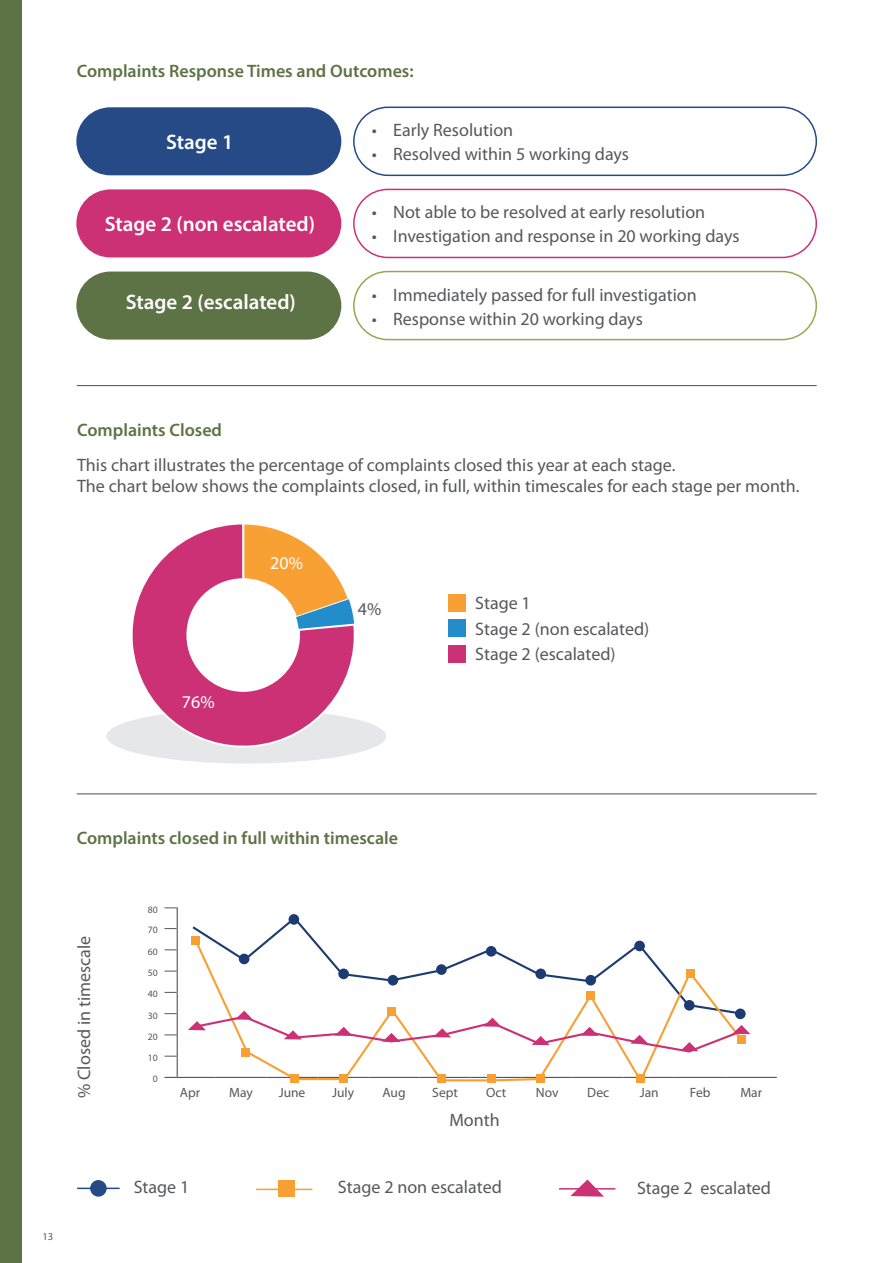
<style>
.page{position:relative;width:893px;height:1263px;background:#fff}
.page>*{position:absolute;margin:0;border:0;box-sizing:border-box;transform-origin:0 0}
.sub_title{font:600 21px "Myriad Pro";color:#fff}
.body_text{font:18px "Myriad Pro";color:#57585a}
.sub_title-2{font:600 18px "Myriad Pro";color:#5d7345}
.body_text-2{font:18px "Myriad Pro";color:#fff}
.t1{font:13.5px "Myriad Pro";color:#57585a}
.t2{font:10.5px "Myriad Pro";color:#57585a}
.t3{font:9.75px "Myriad Pro";color:#57585a}
</style>
<div class="page">
<div style="left:0;top:0;width:21px;height:1263px;background:#5d7345"></div>
<div style="left:76px;top:272px;width:265px;height:68px;background:#5d7345;border-radius:34px"></div>
<div style="left:76px;top:107px;width:265px;height:68px;background:#254a86;border-radius:34px"></div>
<div style="left:76px;top:189px;width:265px;height:68px;background:#cc3176;border-radius:34px"></div>
<div style="left:353px;top:107px;width:464px;height:69px;border:2px solid #254a86;border-radius:34px"></div>
<div style="left:353px;top:189px;width:464px;height:69px;border:2px solid #cc3176;border-radius:34px"></div>
<div style="left:353px;top:271px;width:464px;height:69px;border:2px solid #94a852;border-radius:34px"></div>
<hr style="left:77px;top:385px;width:740px;height:1px;background:#57585a">
<div style="left:449px;top:594px;width:17px;height:17px;background:#f9a035"></div>
<div style="left:449px;top:620px;width:17px;height:17px;background:#238cca"></div>
<div style="left:449px;top:645px;width:17px;height:17px;background:#cc3176"></div>
<div style="left:106px;top:709px;width:280px;height:54px;background:#e6e7e9;border-radius:50%"></div>
<svg style="left:124px;top:524px;width:235px;height:230px"></svg>
<hr style="left:77px;top:793px;width:740px;height:1px;background:#57585a">
<div style="left:90px;top:1180px;width:17px;height:17px;background:#254a86;border-radius:50%"></div>
<hr style="left:77px;top:1187px;width:43px;height:2px;background:#254a86">
<svg style="left:570px;top:1179px;width:34px;height:18px"></svg>
<hr style="left:559px;top:1188px;width:56px;height:1px;background:#cc3176">
<div style="left:278px;top:1180px;width:17px;height:17px;background:#f9a035"></div>
<hr style="left:256px;top:1188px;width:56px;height:2px;background:#f9a035">
<hr style="left:726px;top:1077px;width:51px;height:1px;background:#57585a">
<svg style="left:290px;top:1078px;width:247px;height:5px"></svg>
<div style="left:291px;top:1074px;width:8px;height:9px;background:#f9a035"></div>
<div style="left:339px;top:1074px;width:9px;height:9px;background:#f9a035"></div>
<div style="left:437px;top:1074px;width:9px;height:9px;background:#f9a035"></div>
<div style="left:487px;top:1074px;width:8px;height:9px;background:#f9a035"></div>
<div style="left:537px;top:1074px;width:8px;height:9px;background:#f9a035"></div>
<div style="left:636px;top:1074px;width:9px;height:9px;background:#f9a035"></div>
<svg style="left:164px;top:907px;width:586px;height:171px"></svg>
<p class="sub_title-2" style="left:77px;top:60px;width:338px">Complaints Response Times and Outcomes:</p>
<p class="sub_title" style="left:166px;top:129px;width:69px">Stage 1</p>
<p class="sub_title" style="left:105px;top:211px;width:212px">Stage 2 (non escalated)</p>
<p class="sub_title" style="left:126px;top:289px;width:172px">Stage 2 (escalated)</p>
<p class="body_text" style="left:372px;top:119px;width:143px">• Early Resolution</p>
<p class="body_text" style="left:372px;top:143px;width:259px">• Resolved within 5 working days</p>
<p class="body_text" style="left:372px;top:201px;width:335px">• Not able to be resolved at early resolution</p>
<p class="body_text" style="left:372px;top:225px;width:369px">• Investigation and response in 20 working days</p>
<p class="body_text" style="left:372px;top:284px;width:326px">• Immediately passed for full investigation</p>
<p class="body_text" style="left:372px;top:308px;width:272px">• Response within 20 working days</p>
<p class="sub_title-2" style="left:77px;top:419px;width:146px">Complaints Closed</p>
<p class="body_text" style="left:77px;top:453px;width:600px">This chart illustrates the percentage of complaints closed this year at each stage.</p>
<p class="body_text" style="left:77px;top:475px;width:724px">The chart below shows the complaints closed, in full, within timescales for each stage per month.</p>
<p class="body_text-2" style="left:182px;top:691px;width:34px">76%</p>
<p class="body_text-2" style="left:270px;top:552px;width:34px">20%</p>
<p class="body_text" style="left:358px;top:598px;width:25px">4%</p>
<p class="body_text" style="left:475px;top:592px;width:57px">Stage 1</p>
<p class="body_text" style="left:475px;top:618px;width:176px">Stage 2 (non escalated)</p>
<p class="body_text" style="left:475px;top:643px;width:142px">Stage 2 (escalated)</p>
<p class="t2" style="left:43px;top:1230px;width:12px">13</p>
<p class="sub_title-2" style="left:77px;top:826px;width:323px">Complaints closed in full within timescale</p>
<p class="body_text" style="left:73px;top:1098px;width:164px;rotate:-90deg">% Closed in timescale</p>
<p class="t3" style="left:148px;top:903px;width:12px">80</p>
<p class="t3" style="left:148px;top:924px;width:12px">70</p>
<p class="t3" style="left:148px;top:945px;width:12px">60</p>
<p class="t3" style="left:148px;top:967px;width:12px">50</p>
<p class="t3" style="left:148px;top:988px;width:12px">40</p>
<p class="t3" style="left:148px;top:1009px;width:12px">30</p>
<p class="t3" style="left:148px;top:1030px;width:12px">20</p>
<p class="t3" style="left:148px;top:1052px;width:12px">10</p>
<p class="t3" style="left:153px;top:1073px;width:7px">0</p>
<p class="t1" style="left:180px;top:1084px;width:22px">Apr</p>
<p class="t1" style="left:229px;top:1084px;width:25px">May</p>
<p class="t1" style="left:279px;top:1084px;width:28px">June</p>
<p class="t1" style="left:332px;top:1084px;width:23px">July</p>
<p class="t1" style="left:383px;top:1084px;width:25px">Aug</p>
<p class="t1" style="left:432px;top:1084px;width:27px">Sept</p>
<p class="t1" style="left:486px;top:1084px;width:22px">Oct</p>
<p class="t1" style="left:536px;top:1084px;width:24px">Nov</p>
<p class="t1" style="left:587px;top:1084px;width:23px">Dec</p>
<p class="t1" style="left:640px;top:1084px;width:20px">Jan</p>
<p class="t1" style="left:690px;top:1084px;width:22px">Feb</p>
<p class="t1" style="left:740px;top:1084px;width:23px">Mar</p>
<p class="body_text" style="left:449px;top:1109px;width:52px">Month</p>
<p class="body_text" style="left:134px;top:1176px;width:57px">Stage 1</p>
<p class="body_text" style="left:338px;top:1176px;width:165px">Stage 2 non escalated</p>
<p class="body_text" style="left:637px;top:1177px;width:135px">Stage 2 escalated</p>
</div>
